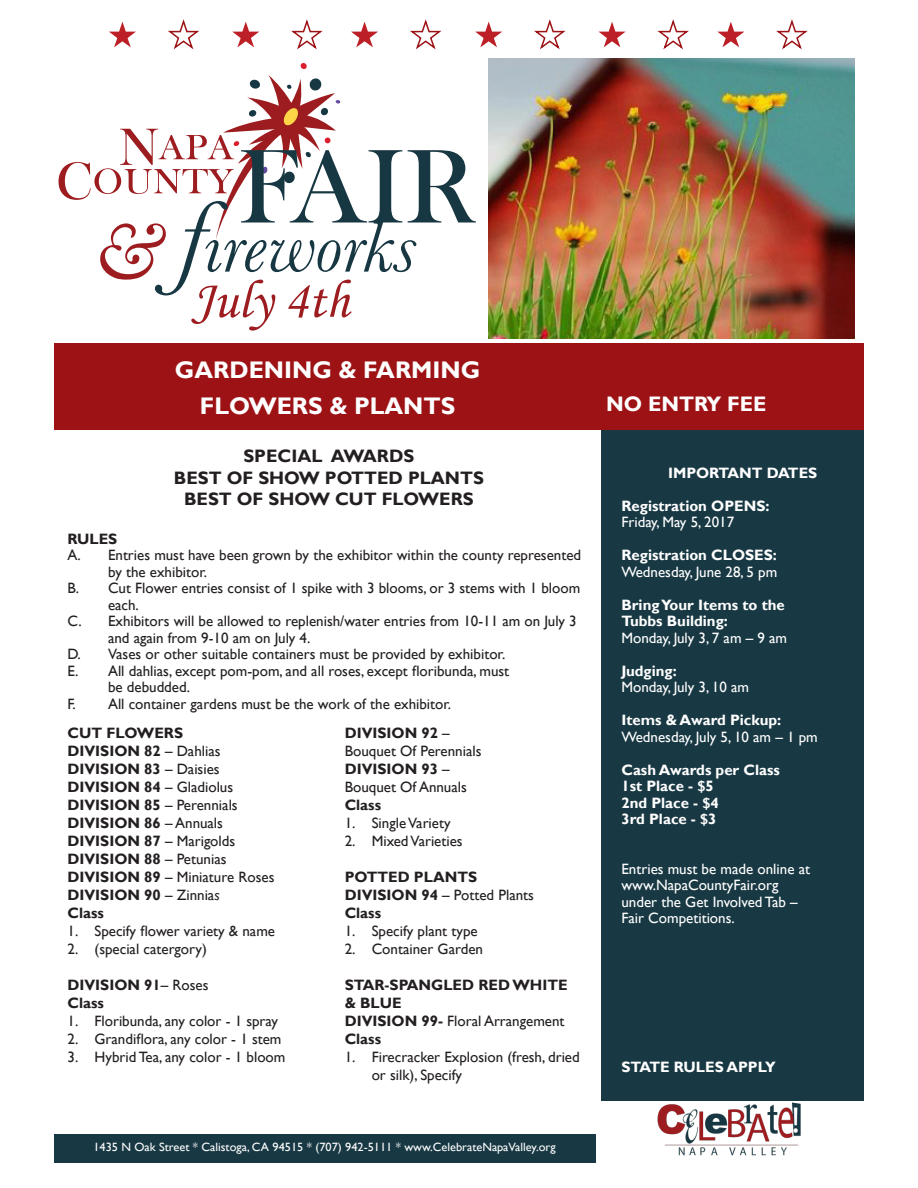
<style>
.page{position:relative;width:918px;height:1188px;background:#fff}
.page>*{position:absolute;margin:0;border:0;box-sizing:border-box;transform-origin:0 0}
.t1{font:54px "Monotype Corsiva";color:#9d1c1f}
.Company_Name{font:700 24px/36px "Gill Sans";color:#fff;text-align:center}
.Company_Name-2{font:700 21px "Gill Sans";color:#fff}
.Company_Name-3{font:700 18px "Gill Sans";color:#231f20}
.Company_Name-4{font:15px/16.5px "Gill Sans";color:#231f20}
.Company_Name-5{font:700 15px/18px "Gill Sans";color:#231f20}
.Company_Name-6{font:15px/16.5px "Gill Sans";color:#fff}
.Company_Name-7{font:700 15px "Gill Sans";color:#fff}
.Company_Name-8{font:12px "Gill Sans";color:#fff}
.s1{font-weight:400}
.s2{font-weight:700}
.s3{font-weight:400;font-style:italic}
</style>
<div class="page">
<div style="left:54px;top:1134px;width:541px;height:28px;background:#183843"></div>
<img style="left:650px;top:1100px;width:159px;height:56px">
<div style="left:54px;top:343px;width:810px;height:87px;background:#9d1215"></div>
<svg style="left:300px;top:63px;width:7px;height:6px"></svg>
<svg style="left:59px;top:75px;width:417px;height:220px"></svg>
<img style="left:489px;top:58px;width:366px;height:281px">
<svg style="left:291px;top:20px;width:32px;height:30px"></svg>
<svg style="left:232px;top:22px;width:27px;height:25px"></svg>
<svg style="left:168px;top:20px;width:31px;height:30px"></svg>
<svg style="left:109px;top:22px;width:27px;height:25px"></svg>
<svg style="left:410px;top:20px;width:32px;height:30px"></svg>
<svg style="left:351px;top:22px;width:27px;height:25px"></svg>
<svg style="left:657px;top:20px;width:32px;height:30px"></svg>
<svg style="left:598px;top:22px;width:28px;height:25px"></svg>
<svg style="left:534px;top:20px;width:32px;height:30px"></svg>
<svg style="left:475px;top:22px;width:27px;height:25px"></svg>
<svg style="left:776px;top:20px;width:32px;height:30px"></svg>
<svg style="left:717px;top:22px;width:27px;height:25px"></svg>
<div style="left:601px;top:430px;width:263px;height:670px;background:#183843"></div>
<p class="t1" style="left:191px;top:267px;width:159px">July 4th</p>
<p class="Company_Name" style="left:175px;top:353px;width:307px">GARDENING &amp; FARMING<br>FLOWERS &amp; PLANTS</p>
<p class="Company_Name-3" style="left:243px;top:445px;width:173px">SPECIAL AWARDS</p>
<p class="Company_Name-3" style="left:174px;top:467px;width:312px">BEST OF SHOW POTTED PLANTS</p>
<p class="Company_Name-3" style="left:184px;top:489px;width:291px">BEST OF SHOW CUT FLOWERS</p>
<p class="Company_Name-5" style="left:68px;top:530px;width:51px">RULES</p>
<p class="Company_Name-4" style="left:108px;top:547px;width:475px;text-indent:-40px">A. Entries must have been grown by the exhibitor within the county represented by the exhibitor.</p>
<p class="Company_Name-4" style="left:108px;top:580px;width:474px;text-indent:-40px">B. Cut Flower entries consist of 1 spike with 3 blooms, or 3 stems with 1 bloom each.</p>
<p class="Company_Name-4" style="left:108px;top:613px;width:470px;text-indent:-40px">C. Exhibitors will be allowed to replenish/water entries from 10-11 am on July 3 and again from 9-10 am on July 4.</p>
<p class="Company_Name-4" style="left:68px;top:646px;width:439px">D. Vases or other suitable containers must be provided by exhibitor.</p>
<p class="Company_Name-4" style="left:108px;top:663px;width:403px;text-indent:-40px">E. All dahlias, except pom-pom, and all roses, except floribunda, must be debudded.</p>
<p class="Company_Name-4" style="left:68px;top:696px;width:385px">F. All container gardens must be the work of the exhibitor.</p>
<p class="Company_Name-5" style="left:68px;top:724px;width:117px">CUT FLOWERS</p>
<p class="Company_Name-5" style="left:68px;top:742px;width:155px">DIVISION 82 <span class="s1">– Dahlias</span></p>
<p class="Company_Name-5" style="left:68px;top:760px;width:154px">DIVISION 83 <span class="s1">– Daisies</span></p>
<p class="Company_Name-5" style="left:68px;top:778px;width:167px">DIVISION 84 <span class="s1">– Gladiolus</span></p>
<p class="Company_Name-4" style="left:68px;top:797px;width:172px"><span class="s2">DIVISION 85</span> – Perennials</p>
<p class="Company_Name-5" style="left:68px;top:814px;width:157px">DIVISION 86 <span class="s1">– Annuals</span></p>
<p class="Company_Name-5" style="left:68px;top:832px;width:169px">DIVISION 87 <span class="s1">– Marigolds</span></p>
<p class="Company_Name-5" style="left:68px;top:850px;width:161px">DIVISION 88 <span class="s1">– Petunias</span></p>
<p class="Company_Name-4" style="left:68px;top:869px;width:208px"><span class="s2">DIVISION 89</span> – Miniature Roses</p>
<p class="Company_Name-5" style="left:68px;top:886px;width:154px">DIVISION 90 <span class="s1">– Zinnia</span><span class="s3">s</span></p>
<p class="Company_Name-5" style="left:68px;top:904px;width:38px">Class</p>
<p class="Company_Name-4" style="left:68px;top:923px;width:209px">1. Specify flower variety &amp; name</p>
<p class="Company_Name-4" style="left:68px;top:941px;width:141px">2. (special catergory)</p>
<p class="Company_Name-5" style="left:68px;top:976px;width:143px">DIVISION 91<span class="s1">– Roses</span></p>
<p class="Company_Name-5" style="left:68px;top:994px;width:38px">Class</p>
<p class="Company_Name-4" style="left:68px;top:1013px;width:212px">1. Floribunda, any color - 1 spray</p>
<p class="Company_Name-4" style="left:68px;top:1031px;width:216px">2. Grandiflora, any color - 1 stem</p>
<p class="Company_Name-4" style="left:68px;top:1049px;width:219px">3. Hybrid Tea, any color - 1 bloom</p>
<p class="Company_Name-4" style="left:345px;top:724px;width:138px;line-height:18px"><span class="s2">DIVISION 92</span> –<br>Bouquet Of Perennials</p>
<p class="Company_Name-4" style="left:345px;top:760px;width:124px;line-height:18px"><span class="s2">DIVISION 93</span> –<br>Bouquet Of Annuals</p>
<p class="Company_Name-5" style="left:345px;top:796px;width:38px">Class</p>
<p class="Company_Name-4" style="left:345px;top:815px;width:107px">1. Single Variety</p>
<p class="Company_Name-4" style="left:345px;top:833px;width:120px">2. Mixed Varieties</p>
<p class="Company_Name-5" style="left:345px;top:868px;width:134px">POTTED PLANTS</p>
<p class="Company_Name-4" style="left:345px;top:887px;width:191px"><span class="s2">DIVISION 94</span> – Potted Plants</p>
<p class="Company_Name-5" style="left:345px;top:904px;width:38px">Class</p>
<p class="Company_Name-4" style="left:345px;top:923px;width:135px">1. Specify plant type</p>
<p class="Company_Name-4" style="left:345px;top:941px;width:140px">2. Container Garden</p>
<p class="Company_Name-5" style="left:345px;top:976px;width:224px">STAR-SPANGLED RED WHITE &amp; BLUE</p>
<p class="Company_Name-4" style="left:345px;top:1013px;width:221px"><span class="s2">DIVISION 99-</span> Floral Arrangement</p>
<p class="Company_Name-5" style="left:345px;top:1030px;width:38px">Class</p>
<p class="Company_Name-4" style="left:372px;top:1048px;width:210px;line-height:18px;text-indent:-27px">1. Firecracker Explosion (fresh, dried or silk), Specify</p>
<p class="Company_Name-8" style="left:93px;top:1140px;width:464px">1435 N Oak Street * Calistoga, CA 94515 * (707) 942-5111 * www.CelebrateNapaValley.org</p>
<p class="Company_Name-2" style="left:606px;top:392px;width:162px">NO ENTRY FEE</p>
<p class="Company_Name-7" style="left:668px;top:463px;width:151px">IMPORTANT DATES</p>
<p class="Company_Name-7" style="left:621px;top:496px;width:150px">Registration OPENS:</p>
<p class="Company_Name-6" style="left:621px;top:514px;width:114px">Friday, May 5, 2017</p>
<p class="Company_Name-6" style="left:621px;top:547px;width:157px"><span class="s2">Registration CLOSES:<br></span>Wednesday, June 28, 5 pm</p>
<p class="Company_Name-7" style="left:621px;top:595px;width:165px">Bring Your Items to the</p>
<p class="Company_Name-7" style="left:621px;top:612px;width:108px">Tubbs Building:</p>
<p class="Company_Name-6" style="left:621px;top:630px;width:167px">Monday, July 3, 7 am – 9 am</p>
<p class="Company_Name-7" style="left:621px;top:661px;width:57px">Judging:</p>
<p class="Company_Name-6" style="left:621px;top:679px;width:129px">Monday, July 3, 10 am</p>
<p class="Company_Name-7" style="left:621px;top:711px;width:161px">Items &amp; Award Pickup:</p>
<p class="Company_Name-6" style="left:621px;top:729px;width:198px">Wednesday, July 5, 10 am – 1 pm</p>
<p class="Company_Name-7" style="left:621px;top:760px;width:160px">Cash Awards per Class</p>
<p class="Company_Name-7" style="left:621px;top:777px;width:94px">1st Place - $5</p>
<p class="Company_Name-7" style="left:621px;top:793px;width:99px">2nd Place - $4</p>
<p class="Company_Name-7" style="left:621px;top:810px;width:97px">3rd Place - $3</p>
<p class="Company_Name-6" style="left:621px;top:861px;width:190px">Entries must be made online at www.NapaCountyFair.org under the Get Involved Tab –<br>Fair Competitions.</p>
<p class="Company_Name-7" style="left:621px;top:1057px;width:156px">STATE RULES APPLY</p>
</div>
